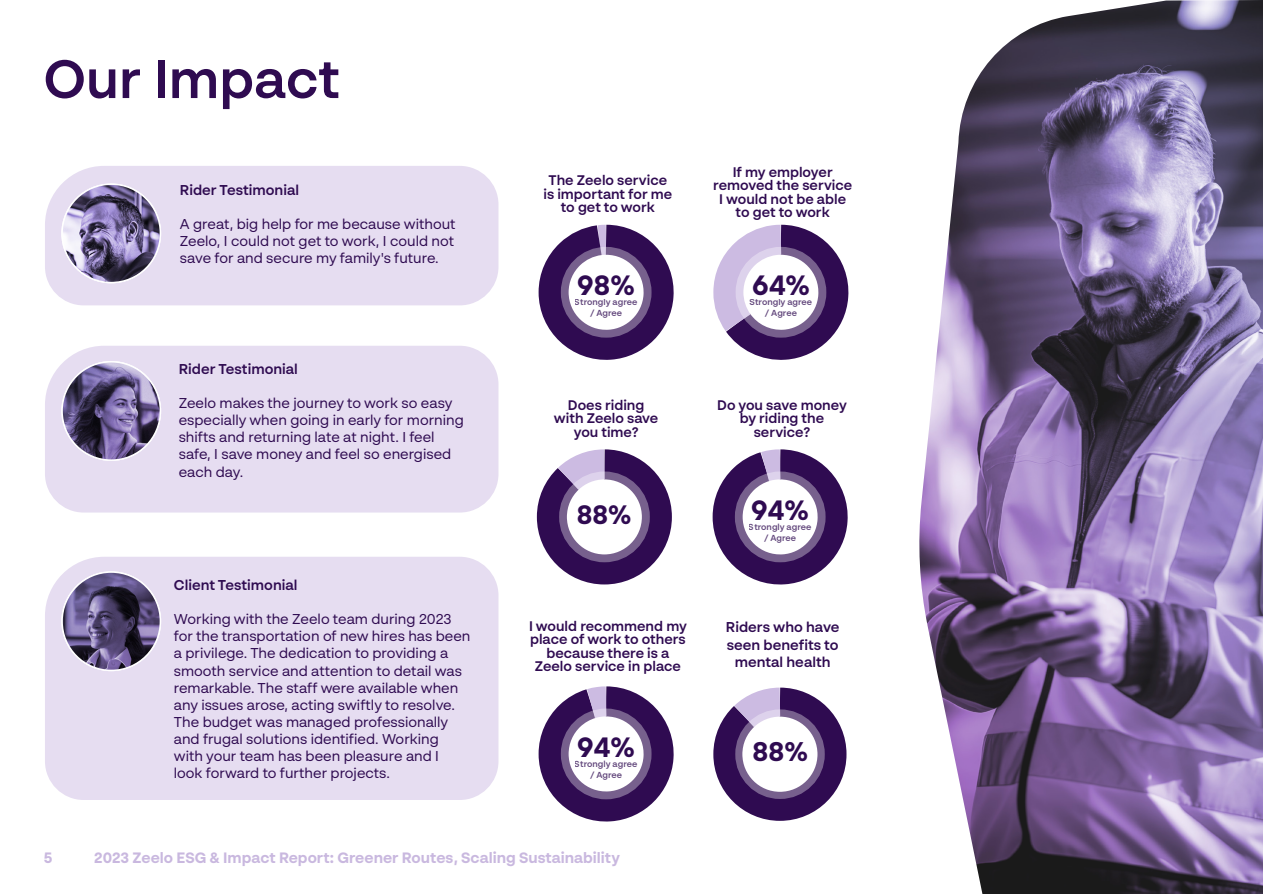
<style>
.page{position:relative;width:1263px;height:894px;background:#fff}
.page>*{position:absolute;margin:0;border:0;box-sizing:border-box;transform-origin:0 0}
.t1{font:600 54px "BR Sonoma";color:#2f0b51}
.t2{font:700 27.9px "BR Sonoma";letter-spacing:-.005em;color:#2f0b51}
.t3{font:700 27px "BR Sonoma";color:#2f0b51}
.t4{font:700 26.55px "BR Sonoma";color:#2f0b51}
.t5{font:700 15px "BR Sonoma";color:#c9b8df}
.t6{font:14.25px/17.1px "BR Sonoma";color:#2f0b51}
.t7{font:600 14.25px/17.1px "BR Sonoma";color:#2f0b51;text-align:center}
.t8{font:600 13.95px/13.5px "BR Sonoma";color:#2f0b51;text-align:center}
.t9{font:600 8.7px/10.5px "BR Sonoma";color:#2f0b51;text-align:center}
</style>
<div class="page">
<div style="left:45px;top:557px;width:453px;height:242px;background:#e6ddf1"></div>
<div style="left:45px;top:346px;width:453px;height:166px;background:#e6ddf1"></div>
<div style="left:45px;top:166px;width:453px;height:139px;background:#e6ddf1"></div>
<img style="left:919px;top:0;width:344px;height:893px">
<svg style="left:538px;top:224px;width:136px;height:136px"></svg>
<div style="left:570px;top:256px;width:72px;height:72px;background:#fff;border-radius:50%"></div>
<div style="left:561px;top:247px;width:90px;height:90px;border:20px solid #fff;border-radius:50%"></div>
<svg style="left:712px;top:449px;width:136px;height:136px"></svg>
<div style="left:744px;top:481px;width:72px;height:71px;background:#fff;border-radius:50%"></div>
<div style="left:735px;top:471px;width:90px;height:91px;border:20px solid #fff;border-radius:50%"></div>
<svg style="left:538px;top:686px;width:136px;height:136px"></svg>
<div style="left:570px;top:718px;width:72px;height:71px;background:#fff;border-radius:50%"></div>
<div style="left:561px;top:708px;width:90px;height:91px;border:20px solid #fff;border-radius:50%"></div>
<svg style="left:713px;top:224px;width:136px;height:136px"></svg>
<div style="left:745px;top:256px;width:71px;height:72px;background:#fff;border-radius:50%"></div>
<div style="left:735px;top:247px;width:91px;height:90px;border:20px solid #fff;border-radius:50%"></div>
<svg style="left:536px;top:449px;width:136px;height:136px"></svg>
<div style="left:569px;top:481px;width:71px;height:71px;background:#fff;border-radius:50%"></div>
<div style="left:559px;top:471px;width:91px;height:91px;border:20px solid #fff;border-radius:50%"></div>
<svg style="left:713px;top:687px;width:134px;height:134px"></svg>
<div style="left:744px;top:718px;width:71px;height:71px;background:#fff;border-radius:50%"></div>
<div style="left:735px;top:709px;width:89px;height:89px;border:19px solid #fff;border-radius:50%"></div>
<img style="left:62px;top:184px;width:98px;height:98px;border-radius:49px">
<div style="left:61px;top:183px;width:100px;height:100px;border:2px solid #fff;border-radius:50%"></div>
<img style="left:62px;top:361px;width:98px;height:99px;border-radius:49px">
<div style="left:61px;top:361px;width:100px;height:99px;border:2px solid #fff;border-radius:50%"></div>
<img style="left:62px;top:571px;width:98px;height:99px;border-radius:49px">
<div style="left:61px;top:571px;width:100px;height:100px;border:2px solid #fff;border-radius:50%"></div>
<h1 class="t1" style="left:43px;top:45px;width:298px">Our Impact</h1>
<p class="t7" style="left:180px;top:181px;width:121px">Rider Testimonial</p>
<p class="t6" style="left:180px;top:215px;width:277px;text-align:justify">A great, big help for me because without Zeelo, I could not get to work, I could not save for and secure my family's future.</p>
<p class="t7" style="left:179px;top:360px;width:121px">Rider Testimonial</p>
<p class="t6" style="left:179px;top:394px;width:287px">Zeelo makes the journey to work so easy especially when going in early for morning shifts and returning late at night. I feel safe, I save money and feel so energised each day.</p>
<p class="t7" style="left:174px;top:576px;width:125px">Client Testimonial</p>
<p class="t6" style="left:174px;top:610px;width:298px">Working with the Zeelo team during 2023 for the transportation of new hires has been a privilege. The dedication to providing a smooth service and attention to detail was remarkable. The staff were available when any issues arose, acting swiftly to resolve.<br>The budget was managed professionally and frugal solutions identified. Working with your team has been pleasure and I look forward to further projects.</p>
<p class="t8" style="left:543px;top:173px;width:130px">The Zeelo service is important for me to get to work</p>
<h2 class="t2" style="left:577px;top:268px;width:59px">98%</h2>
<p class="t9" style="left:575px;top:297px;width:64px">Strongly agree / Agree</p>
<p class="t8" style="left:713px;top:165px;width:141px">If my employer removed the service<br>I would not be able to get to work</p>
<h2 class="t2" style="left:752px;top:268px;width:59px">64%</h2>
<p class="t9" style="left:749px;top:297px;width:64px">Strongly agree / Agree</p>
<p class="t8" style="left:554px;top:398px;width:106px">Does riding with Zeelo save you time?</p>
<p class="t8" style="left:717px;top:398px;width:131px">Do you save money by riding the service?</p>
<h3 class="t4" style="left:577px;top:498px;width:56px">88%</h3>
<h2 class="t2" style="left:751px;top:492px;width:59px">94%</h2>
<p class="t9" style="left:749px;top:521px;width:64px">Strongly agree / Agree</p>
<p class="t8" style="left:529px;top:618px;width:159px">I would recommend my place of work to others because there is a<br>Zeelo service in place</p>
<p class="t7" style="left:726px;top:618px;width:115px">Riders who have seen benefits to mental health</p>
<h2 class="t2" style="left:577px;top:729px;width:59px">94%</h2>
<p class="t9" style="left:575px;top:758px;width:64px">Strongly agree / Agree</p>
<h3 class="t3" style="left:752px;top:734px;width:57px">88%</h3>
<p class="t5" style="left:44px;top:848px;width:10px">5</p>
<p class="t5" style="left:94px;top:848px;width:527px">2023 Zeelo ESG &amp; Impact Report: Greener Routes, Scaling Sustainability</p>
</div>
